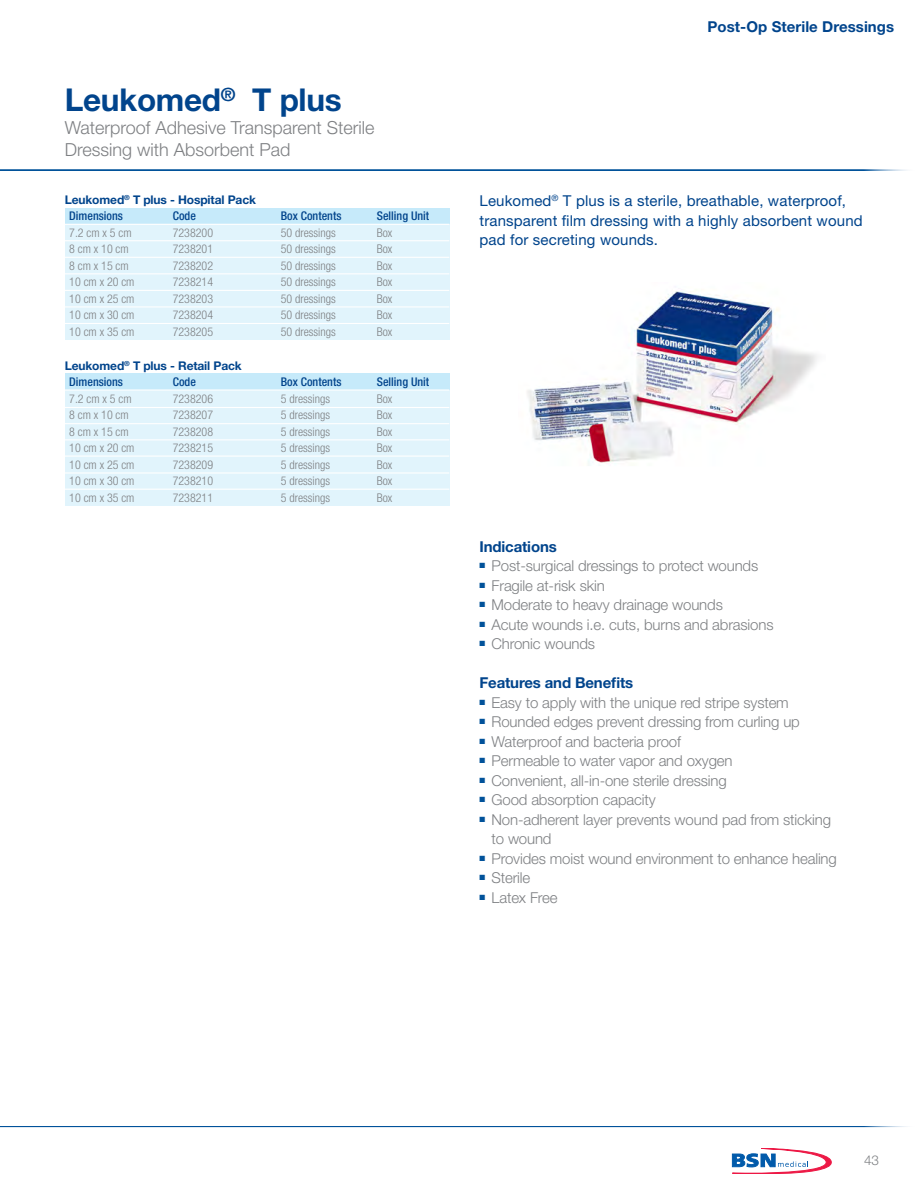
<style>
.page{position:relative;width:918px;height:1188px;background:#fff}
.page>*{position:absolute;margin:0;border:0;box-sizing:border-box;transform-origin:0 0}
.t1{font:700 31.5px "Helvetica Neue";letter-spacing:-.01em;color:#01448c}
.t2{font:300 18px/22.5px "Helvetica Neue";color:#7e8083}
.t3{font:300 15px/19.5px "Helvetica Neue";letter-spacing:-.01em;color:#7e8083}
.t4{font:15px/19.5px "Helvetica Neue";letter-spacing:.01em;color:#01448c}
.t5{font:700 15px "Helvetica Neue";letter-spacing:-.01em;color:#01448c}
.t6{font:700 15px "Helvetica Neue LT Std";letter-spacing:.005em;color:#01448c}
.t7{font:300 13.5px "Helvetica Neue";color:#7e8083}
.t8{font:300 condensed 12px "Helvetica Neue";color:#7e8083}
.t9{font:700 12px/16.5px "Helvetica Neue";letter-spacing:-.01em;color:#01448c}
.t10{font:500 condensed 12px "Helvetica Neue";color:#01448c}
.s1{font-weight:500;font-stretch:condensed}
</style>
<div class="page">
<svg style="left:732px;top:1148px;width:100px;height:26px"></svg>
<img style="left:527px;top:291px;width:290px;height:173px">
<hr style="left:0;top:170px;width:918px;height:1px;background:#01529a">
<hr style="left:0;top:1126px;width:918px;height:1px;background:#01529a">
<div style="left:65px;top:208px;width:384px;height:16px;background:#c6eafa"></div>
<div style="left:65px;top:224px;width:384px;height:116px;background:#e1f4fc"></div>
<hr style="left:65px;top:240px;width:384px;height:1px;background:#fff">
<hr style="left:65px;top:224px;width:384px;height:1px;background:#fff">
<hr style="left:65px;top:257px;width:384px;height:1px;background:#fff">
<hr style="left:65px;top:273px;width:384px;height:1px;background:#fff">
<hr style="left:65px;top:290px;width:384px;height:1px;background:#fff">
<hr style="left:65px;top:306px;width:384px;height:1px;background:#fff">
<hr style="left:65px;top:323px;width:384px;height:1px;background:#fff">
<div style="left:65px;top:374px;width:384px;height:16px;background:#c6eafa"></div>
<div style="left:65px;top:390px;width:384px;height:115px;background:#e1f4fc"></div>
<hr style="left:65px;top:407px;width:384px;height:1px;background:#fff">
<hr style="left:65px;top:389px;width:384px;height:2px;background:#fff">
<hr style="left:65px;top:423px;width:384px;height:1px;background:#fff">
<hr style="left:65px;top:439px;width:384px;height:1px;background:#fff">
<hr style="left:65px;top:456px;width:384px;height:1px;background:#fff">
<hr style="left:65px;top:472px;width:384px;height:2px;background:#fff">
<hr style="left:65px;top:489px;width:384px;height:1px;background:#fff">
<p class="t1" style="left:65px;top:80px;width:278px">Leukomed<sup>®</sup> T plus</p>
<p class="t2" style="left:65px;top:116px;width:311px">Waterproof Adhesive Transparent Sterile<br>Dressing with Absorbent Pad</p>
<p class="t9" style="left:65px;top:191px;width:193px">Leukomed<sup>®</sup> T plus - Hospital Pack</p>
<p class="t10" style="left:69px;top:209px;width:55px">Dimensions</p>
<p class="t10" style="left:173px;top:209px;width:25px">Code</p>
<p class="t10" style="left:281px;top:209px;width:62px">Box Contents</p>
<p class="t10" style="left:377px;top:209px;width:54px">Selling Unit</p>
<p class="t8" style="left:69px;top:226px;width:64px">7.2 cm x 5 cm</p>
<p class="t8" style="left:173px;top:226px;width:42px">7238200</p>
<p class="t8" style="left:281px;top:226px;width:57px">50 dressings</p>
<p class="t8" style="left:377px;top:226px;width:17px">Box</p>
<p class="t8" style="left:69px;top:242px;width:61px">8 cm x 10 cm</p>
<p class="t8" style="left:173px;top:242px;width:42px">7238201</p>
<p class="t8" style="left:281px;top:242px;width:57px">50 dressings</p>
<p class="t8" style="left:377px;top:242px;width:17px">Box</p>
<p class="t8" style="left:69px;top:259px;width:61px">8 cm x 15 cm</p>
<p class="t8" style="left:173px;top:259px;width:42px">7238202</p>
<p class="t8" style="left:281px;top:259px;width:57px">50 dressings</p>
<p class="t8" style="left:377px;top:259px;width:17px">Box</p>
<p class="t8" style="left:69px;top:275px;width:67px">10 cm x 20 cm</p>
<p class="t8" style="left:173px;top:275px;width:42px">7238214</p>
<p class="t8" style="left:281px;top:275px;width:57px">50 dressings</p>
<p class="t8" style="left:377px;top:275px;width:17px">Box</p>
<p class="t8" style="left:69px;top:292px;width:67px">10 cm x 25 cm</p>
<p class="t8" style="left:173px;top:292px;width:42px">7238203</p>
<p class="t8" style="left:281px;top:292px;width:57px">50 dressings</p>
<p class="t8" style="left:377px;top:292px;width:17px">Box</p>
<p class="t8" style="left:69px;top:308px;width:67px">10 cm x 30 cm</p>
<p class="t8" style="left:173px;top:308px;width:42px">7238204</p>
<p class="t8" style="left:281px;top:308px;width:57px">50 dressings</p>
<p class="t8" style="left:377px;top:308px;width:17px">Box</p>
<p class="t8" style="left:69px;top:325px;width:67px">10 cm x 35 cm</p>
<p class="t8" style="left:173px;top:325px;width:42px">7238205</p>
<p class="t8" style="left:281px;top:325px;width:57px">50 dressings</p>
<p class="t8" style="left:377px;top:325px;width:17px">Box</p>
<p class="t9" style="left:69px;top:357px;width:174px;text-indent:-4px">Leukomed<sup>®</sup> T plus - Retail Pack<br><span class="s1">Dimensions</span></p>
<p class="t10" style="left:173px;top:375px;width:25px">Code</p>
<p class="t10" style="left:281px;top:375px;width:62px">Box Contents</p>
<p class="t10" style="left:377px;top:375px;width:54px">Selling Unit</p>
<p class="t8" style="left:69px;top:391px;width:64px">7.2 cm x 5 cm</p>
<p class="t8" style="left:173px;top:391px;width:42px">7238206</p>
<p class="t8" style="left:281px;top:391px;width:51px">5 dressings</p>
<p class="t8" style="left:377px;top:391px;width:17px">Box</p>
<p class="t8" style="left:69px;top:408px;width:61px">8 cm x 10 cm</p>
<p class="t8" style="left:173px;top:408px;width:42px">7238207</p>
<p class="t8" style="left:281px;top:408px;width:51px">5 dressings</p>
<p class="t8" style="left:377px;top:408px;width:17px">Box</p>
<p class="t8" style="left:69px;top:424px;width:61px">8 cm x 15 cm</p>
<p class="t8" style="left:173px;top:424px;width:42px">7238208</p>
<p class="t8" style="left:281px;top:424px;width:51px">5 dressings</p>
<p class="t8" style="left:377px;top:424px;width:17px">Box</p>
<p class="t8" style="left:69px;top:441px;width:67px">10 cm x 20 cm</p>
<p class="t8" style="left:173px;top:441px;width:42px">7238215</p>
<p class="t8" style="left:281px;top:441px;width:51px">5 dressings</p>
<p class="t8" style="left:377px;top:441px;width:17px">Box</p>
<p class="t8" style="left:69px;top:457px;width:67px">10 cm x 25 cm</p>
<p class="t8" style="left:173px;top:457px;width:42px">7238209</p>
<p class="t8" style="left:281px;top:457px;width:51px">5 dressings</p>
<p class="t8" style="left:377px;top:457px;width:17px">Box</p>
<p class="t8" style="left:69px;top:474px;width:67px">10 cm x 30 cm</p>
<p class="t8" style="left:173px;top:474px;width:42px">7238210</p>
<p class="t8" style="left:281px;top:474px;width:51px">5 dressings</p>
<p class="t8" style="left:377px;top:474px;width:17px">Box</p>
<p class="t8" style="left:69px;top:490px;width:67px">10 cm x 35 cm</p>
<p class="t8" style="left:173px;top:490px;width:42px">7238211</p>
<p class="t8" style="left:281px;top:490px;width:51px">5 dressings</p>
<p class="t8" style="left:377px;top:490px;width:17px">Box</p>
<p class="t6" style="left:707px;top:18px;width:188px">Post-Op Sterile Dressings</p>
<p class="t4" style="left:480px;top:191px;width:385px">Leukomed<sup>®</sup> T plus is a sterile, breathable, waterproof, transparent film dressing with a highly absorbent wound pad for secreting wounds.</p>
<p class="t5" style="left:480px;top:537px;width:79px">Indications</p>
<p class="t3" style="left:480px;top:556px;width:280px"><sup>■</sup> Post-surgical dressings to protect wounds</p>
<p class="t3" style="left:480px;top:575px;width:127px"><sup>■</sup> Fragile at-risk skin</p>
<p class="t3" style="left:480px;top:595px;width:245px"><sup>■</sup> Moderate to heavy drainage wounds</p>
<p class="t3" style="left:480px;top:614px;width:296px"><sup>■</sup> Acute wounds i.e. cuts, burns and abrasions</p>
<p class="t3" style="left:480px;top:634px;width:117px"><sup>■</sup> Chronic wounds</p>
<p class="t5" style="left:480px;top:674px;width:155px">Features and Benefits</p>
<p class="t3" style="left:480px;top:692px;width:311px"><sup>■</sup> Easy to apply with the unique red stripe system</p>
<p class="t3" style="left:480px;top:712px;width:322px"><sup>■</sup> Rounded edges prevent dressing from curling up</p>
<p class="t3" style="left:480px;top:731px;width:203px"><sup>■</sup> Waterproof and bacteria proof</p>
<p class="t3" style="left:480px;top:751px;width:255px"><sup>■</sup> Permeable to water vapor and oxygen</p>
<p class="t3" style="left:480px;top:770px;width:249px"><sup>■</sup> Convenient, all-in-one sterile dressing</p>
<p class="t3" style="left:480px;top:790px;width:178px"><sup>■</sup> Good absorption capacity</p>
<p class="t3" style="left:492px;top:809px;width:341px;text-indent:-12px"><sup>■</sup> Non-adherent layer prevents wound pad from sticking to wound</p>
<p class="t3" style="left:480px;top:848px;width:359px"><sup>■</sup> Provides moist wound environment to enhance healing</p>
<p class="t3" style="left:480px;top:868px;width:52px"><sup>■</sup> Sterile</p>
<p class="t3" style="left:480px;top:887px;width:80px"><sup>■</sup> Latex Free</p>
<p class="t7" style="left:864px;top:1152px;width:17px">43</p>
</div>
